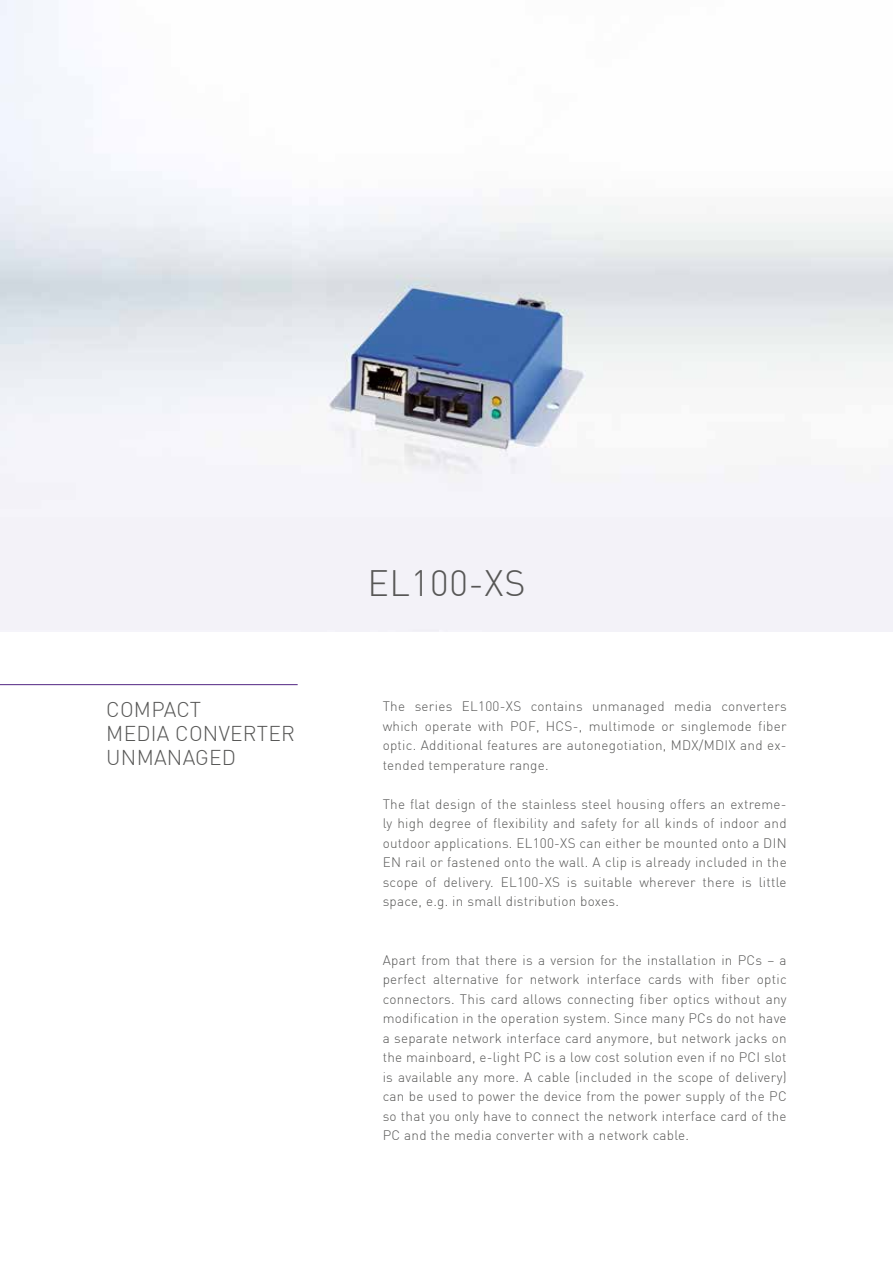
<style>
.page{position:relative;width:893px;height:1263px;background:#fff}
.page>*{position:absolute;margin:0;border:0;box-sizing:border-box;transform-origin:0 0}
.t1{font:300 36px "DIN";letter-spacing:.02em;color:#575756}
.t2{font:300 21px/24px "DIN";letter-spacing:.01em;color:#575756}
.t3{font:300 13.5px/19.5px "DIN";letter-spacing:.02em;color:#575756;text-align:justify}
</style>
<div class="page">
<img style="left:0;top:0;width:893px;height:631px">
<hr style="left:0;top:684px;width:298px;height:1px;background:#522583">
<h2 class="t2" style="left:106px;top:697px;width:190px">COMPACT<br>MEDIA CONVERTER<br>UNMANAGED</h2>
<h1 class="t1" style="left:367px;top:561px;width:160px">EL100-XS</h1>
<p class="t3" style="left:383px;top:696px;width:405px">The series EL100-XS contains unmanaged media converters which operate with POF, HCS-, multimode or singlemode fiber optic. Additional features are autonegotiation, MDX/MDIX and ex&shy;tended temperature range.</p>
<p class="t3" style="left:383px;top:794px;width:406px">The flat design of the stainless steel housing offers an extreme&shy;ly high degree of flexibility and safety for all kinds of indoor and outdoor applications. EL100-XS can either be mounted onto a DIN EN rail or fastened onto the wall. A clip is already included in the scope of delivery. EL100-XS is suitable wherever there is little space, e.g. in small distribution boxes.</p>
<p class="t3" style="left:383px;top:950px;width:406px">Apart from that there is a version for the installation in PCs – a perfect alternative for network interface cards with fiber optic connectors. This card allows connecting fiber optics without any modification in the operation system. Since many PCs do not have a separate network interface card anymore, but network jacks on the mainboard, e-light PC is a low cost solution even if no PCI slot is available any more. A cable (included in the scope of delivery) can be used to power the device from the power supply of the PC so that you only have to connect the network interface card of the PC and the media converter with a network cable.</p>
</div>
